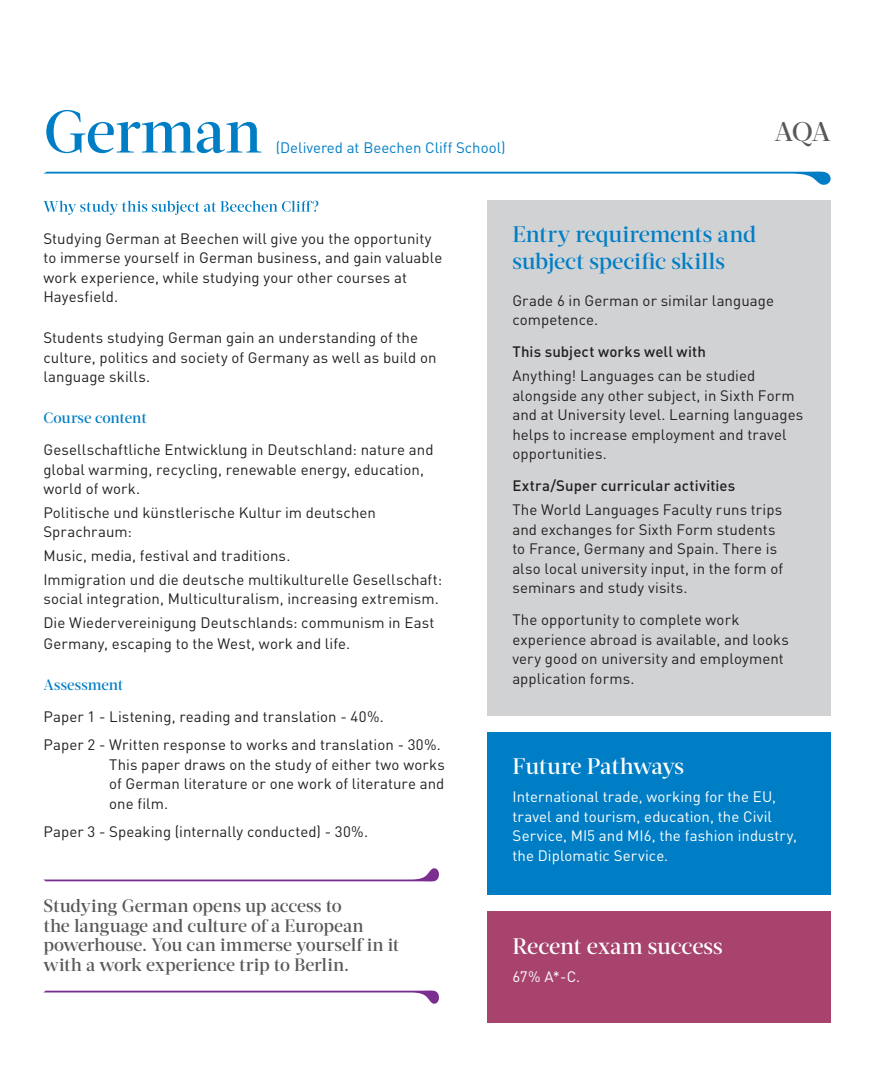
<style>
.page{position:relative;width:874px;height:1086px;background:#fff}
.page>*{position:absolute;margin:0;border:0;box-sizing:border-box;transform-origin:0 0}
.t1{font:500 60px "Acta Headline";letter-spacing:-.01em;color:#007ec5}
.t2{font:500 27px "Acta Headline";color:#57585a}
.t3{font:500 22.5px/27px "Acta Headline";letter-spacing:-.01em;color:#007ec5}
.t4{font:500 22.5px "Acta Headline";letter-spacing:-.01em;color:#fff}
.t5{font:500 18px/19.5px "Acta Headline";letter-spacing:-.005em;color:#57585a}
.t6{font:15px/19.5px "DIN Pro";letter-spacing:.005em;color:#231f20}
.t7{font:15px/19.5px "DIN Pro";letter-spacing:.005em;color:#fff}
.t8{font:500 15px "DIN Pro";letter-spacing:.01em;color:#231f20}
.t9{font:15px "DIN Pro";color:#007ec5}
.t10{font:500 15px "Acta Headline";color:#007ec5}
</style>
<div class="page">
<div style="left:487px;top:912px;width:343px;height:111px;background:#a7436c"></div>
<svg style="left:43px;top:201px;width:275px;height:14px"></svg>
<svg style="left:43px;top:868px;width:396px;height:14px"></svg>
<svg style="left:43px;top:990px;width:396px;height:14px"></svg>
<div style="left:486px;top:732px;width:344px;height:163px;background:#007ec5"></div>
<div style="left:486px;top:200px;width:344px;height:515px;background:#d1d2d4"></div>
<svg style="left:43px;top:171px;width:787px;height:14px"></svg>
<h1 class="t1" style="left:44px;top:96px;width:220px">German</h1>
<p class="t9" style="left:276px;top:135px;width:231px">(Delivered at Beechen Cliff School)</p>
<h2 class="t2" style="left:774px;top:116px;width:57px">AQA</h2>
<p class="t6" style="left:43px;top:227px;width:400px">Studying German at Beechen will give you the opportunity to immerse yourself in German business, and gain valuable work experience, while studying your other courses at Hayesfield.</p>
<p class="t6" style="left:43px;top:327px;width:394px">Students studying German gain an understanding of the culture, politics and society of Germany as well as build on language skills.</p>
<p class="t10" style="left:43px;top:409px;width:105px">Course content</p>
<p class="t6" style="left:43px;top:439px;width:391px">Gesellschaftliche Entwicklung in Deutschland: nature and global warming, recycling, renewable energy, education, world of work.</p>
<p class="t6" style="left:43px;top:501px;width:334px">Politische und künstlerische Kultur im deutschen<br>Sprachraum:</p>
<p class="t6" style="left:43px;top:542px;width:400px;line-height:23.7px">Music, media, festival and traditions.<br>Immigration und die deutsche multikulturelle Gesellschaft:</p>
<p class="t6" style="left:43px;top:586px;width:397px;line-height:23.7px">social integration, Multiculturalism, increasing extremism.<br>Die Wiedervereinigung Deutschlands: communism in East</p>
<p class="t6" style="left:43px;top:633px;width:308px">Germany, escaping to the West, work and life.</p>
<p class="t10" style="left:43px;top:676px;width:81px">Assessment</p>
<p class="t6" style="left:43px;top:701px;width:399px;line-height:28px">Paper 1 - Listening, reading and translation - 40%.<br>Paper 2 - Written response to works and translation - 30%.</p>
<p class="t6" style="left:109px;top:753px;width:337px;text-align:justify">This paper draws on the study of either two works of German literature or one work of literature and one film.</p>
<p class="t6" style="left:43px;top:820px;width:326px">Paper 3 - Speaking (internally conducted) - 30%.</p>
<p class="t5" style="left:43px;top:896px;width:357px">Studying German opens up access to<br>the language and culture of a European powerhouse. You can immerse yourself in it with a work experience trip to Berlin.</p>
<h3 class="t3" style="left:512px;top:221px;width:245px">Entry requirements and subject specific skills</h3>
<p class="t6" style="left:512px;top:289px;width:263px">Grade 6 in German or similar language competence.</p>
<p class="t8" style="left:512px;top:340px;width:195px">This subject works well with</p>
<p class="t6" style="left:512px;top:364px;width:292px">Anything! Languages can be studied alongside any other subject, in Sixth Form and at University level. Learning languages helps to increase employment and travel opportunities.</p>
<p class="t8" style="left:512px;top:474px;width:224px">Extra/Super curricular activities</p>
<p class="t6" style="left:512px;top:498px;width:272px">The World Languages Faculty runs trips and exchanges for Sixth Form students to France, Germany and Spain. There is also local university input, in the form of seminars and study visits.</p>
<p class="t6" style="left:512px;top:609px;width:278px">The opportunity to complete work experience abroad is available, and looks very good on university and employment application forms.</p>
<h3 class="t4" style="left:512px;top:753px;width:173px">Future Pathways</h3>
<p class="t7" style="left:512px;top:785px;width:286px">International trade, working for the EU, travel and tourism, education, the Civil Service, MI5 and MI6, the fashion industry, the Diplomatic Service.</p>
<h3 class="t4" style="left:512px;top:932px;width:212px">Recent exam success</h3>
<p class="t7" style="left:512px;top:965px;width:69px">67% A*-C.</p>
</div>
